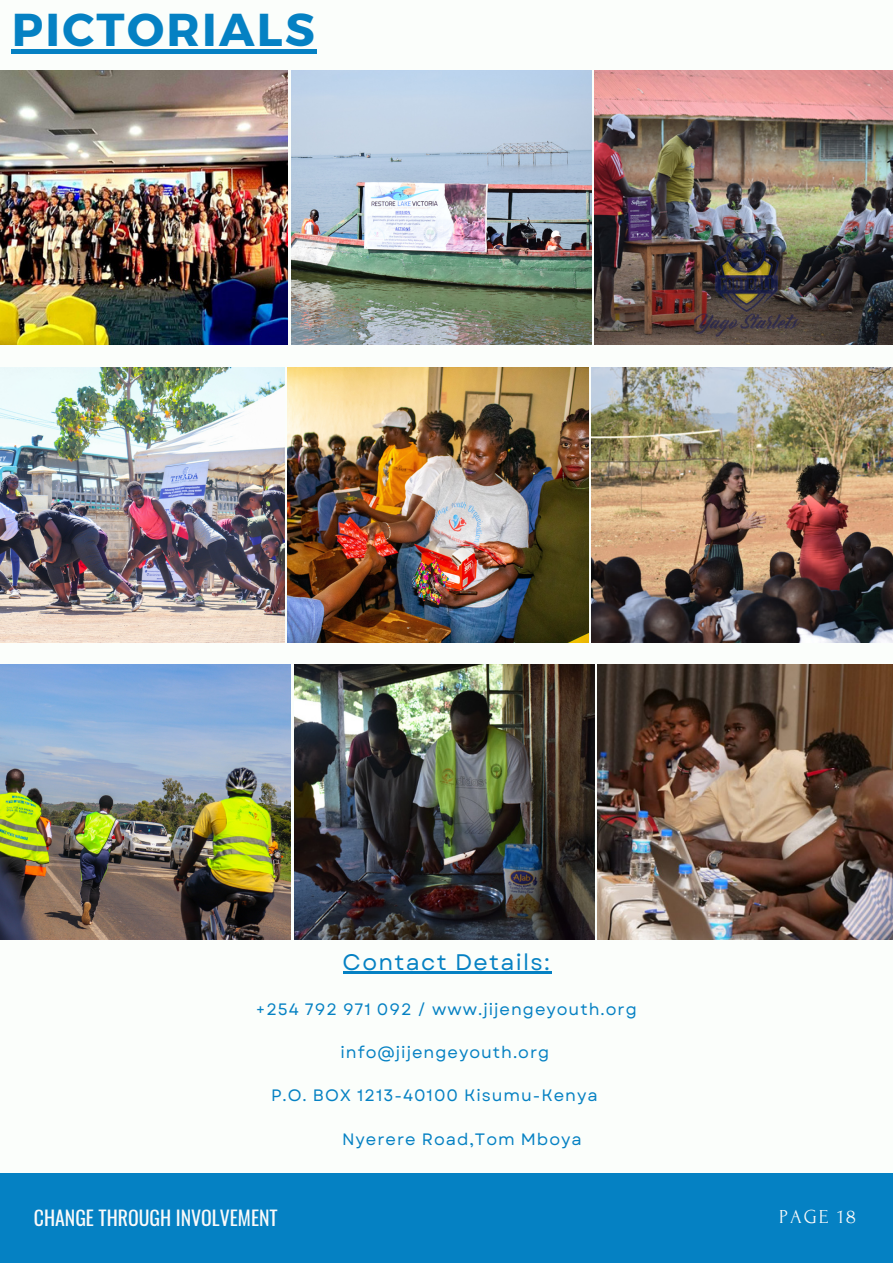
<style>
.page{position:relative;width:893px;height:1264px;background:#fff}
.page>*{position:absolute;margin:0;border:0;box-sizing:border-box;transform-origin:0 0}
.t1{font:700 46.05px "Montserrat";letter-spacing:.05em;color:#0581c3}
.t2{font:22.5px "Garet";letter-spacing:.06em;color:#0581c3}
.t3{font:19.8px "Oswald";color:#fafafa}
.t4{font:19.8px "Forum";letter-spacing:.1em;color:#fafafa}
.t5{font:16.5px "Garet";letter-spacing:.06em;color:#0581c3}
</style>
<div class="page">
<div style="left:0;top:0;width:892px;height:1262px;background:#fbfefb"></div>
<div style="left:0;top:283px;width:892px;height:590px;background:#fff"></div>
<img style="left:0;top:70px;width:288px;height:275px">
<img style="left:291px;top:70px;width:300px;height:275px">
<img style="left:594px;top:70px;width:298px;height:275px">
<div style="left:0;top:1173px;width:892px;height:89px;background:#0581c3"></div>
<img style="left:0;top:368px;width:284px;height:274px">
<img style="left:288px;top:368px;width:300px;height:274px">
<img style="left:591px;top:368px;width:301px;height:274px">
<img style="left:0;top:665px;width:291px;height:274px">
<img style="left:598px;top:665px;width:294px;height:274px">
<img style="left:294px;top:665px;width:300px;height:274px">
<hr style="left:342px;top:971px;width:209px;height:2px;background:#0581c3">
<div style="left:12px;top:49px;width:305px;height:5px;background:#0581c3"></div>
<p class="t1" style="left:12px;top:0;width:304px">PICTORIALS</p>
<p class="t2" style="left:342px;top:946px;width:209px">Contact Details:</p>
<p class="t5" style="left:256px;top:997px;width:382px">+254 792 971 092 / www.jijengeyouth.org</p>
<p class="t5" style="left:340px;top:1040px;width:210px">info@jijengeyouth.org</p>
<p class="t5" style="left:271px;top:1083px;width:328px">P.O. BOX 1213-40100 Kisumu-Kenya</p>
<p class="t5" style="left:342px;top:1126px;width:241px">Nyerere Road,Tom Mboya</p>
<p class="t3" style="left:34px;top:1202px;width:245px">CHANGE THROUGH INVOLVEMENT</p>
<p class="t4" style="left:779px;top:1205px;width:78px">PAGE 18</p>
</div>
